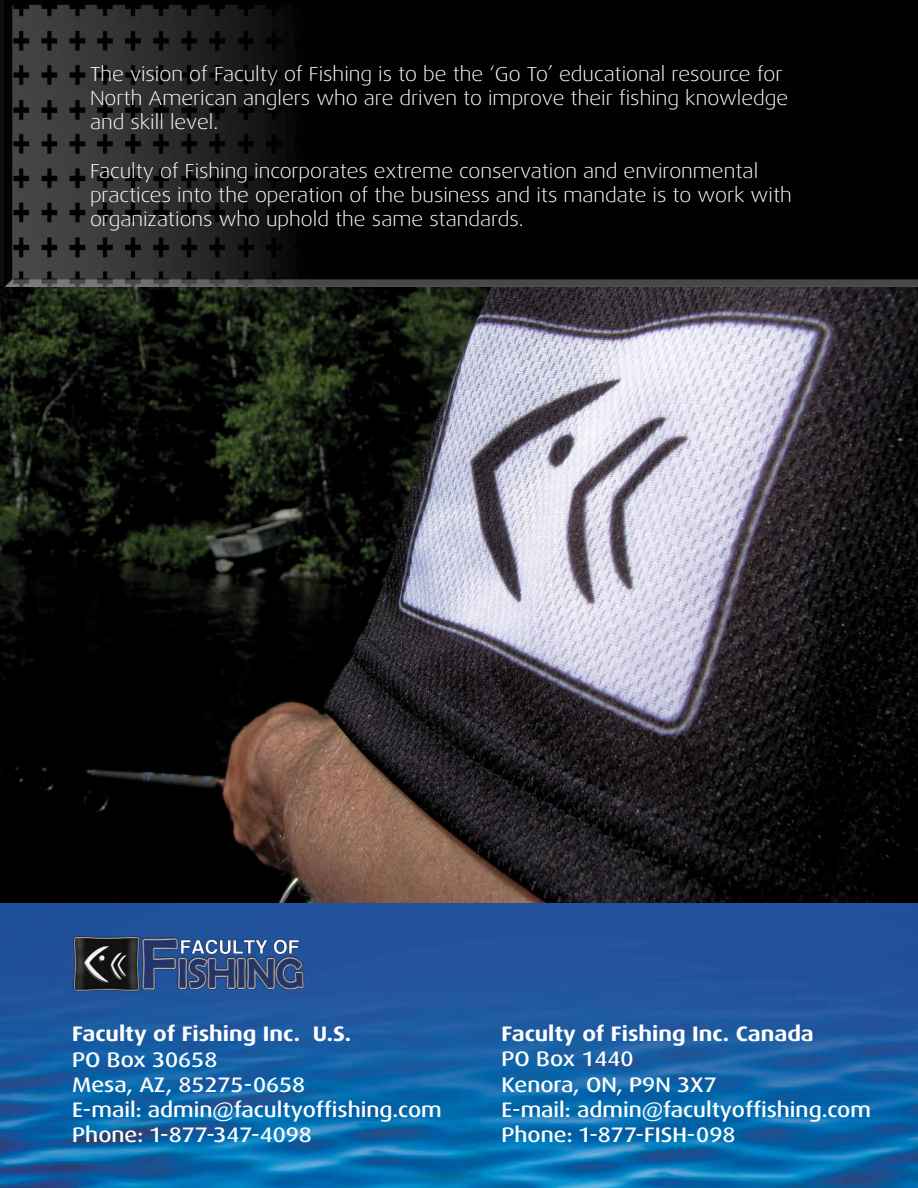
<style>
.page{position:relative;width:918px;height:1188px;background:#fff}
.page>*{position:absolute;margin:0;border:0;box-sizing:border-box;transform-origin:0 0}
.t1{font:500 21px/25.2px "Dax Wide";color:#fff}
.t2{font:700 21px "Dax Wide";color:#fff}
.t3{font:300 20.25px/24.3px "Dax Wide";color:#fff}
</style>
<div class="page">
<img style="left:0;top:903px;width:918px;height:285px">
<img style="left:0;top:289px;width:918px;height:614px">
<div style="left:0;top:0;width:918px;height:289px;background:#000;opacity:.95"></div>
<img style="left:72px;top:934px;width:233px;height:59px">
<p class="t3" style="left:90px;top:62px;width:700px">The vision of Faculty of Fishing is to be the ‘Go To’ educational resource for<br>North American anglers who are driven to improve their fishing knowledge and skill level.</p>
<p class="t3" style="left:90px;top:159px;width:703px">Faculty of Fishing incorporates extreme conservation and environmental practices into the operation of the business and its mandate is to work with organizations who uphold the same standards.</p>
<p class="t2" style="left:72px;top:1022px;width:280px">Faculty of Fishing Inc. U.S.</p>
<p class="t1" style="left:72px;top:1047px;width:371px">PO Box 30658<br>Mesa, AZ, 85275-0658<br>E-mail: admin@facultyoffishing.com<br>Phone: 1-877-347-4098</p>
<p class="t2" style="left:501px;top:1022px;width:314px">Faculty of Fishing Inc. Canada</p>
<p class="t1" style="left:501px;top:1047px;width:371px">PO Box 1440<br>Kenora, ON, P9N 3X7<br>E-mail: admin@facultyoffishing.com<br>Phone: 1-877-FISH-098</p>
</div>
